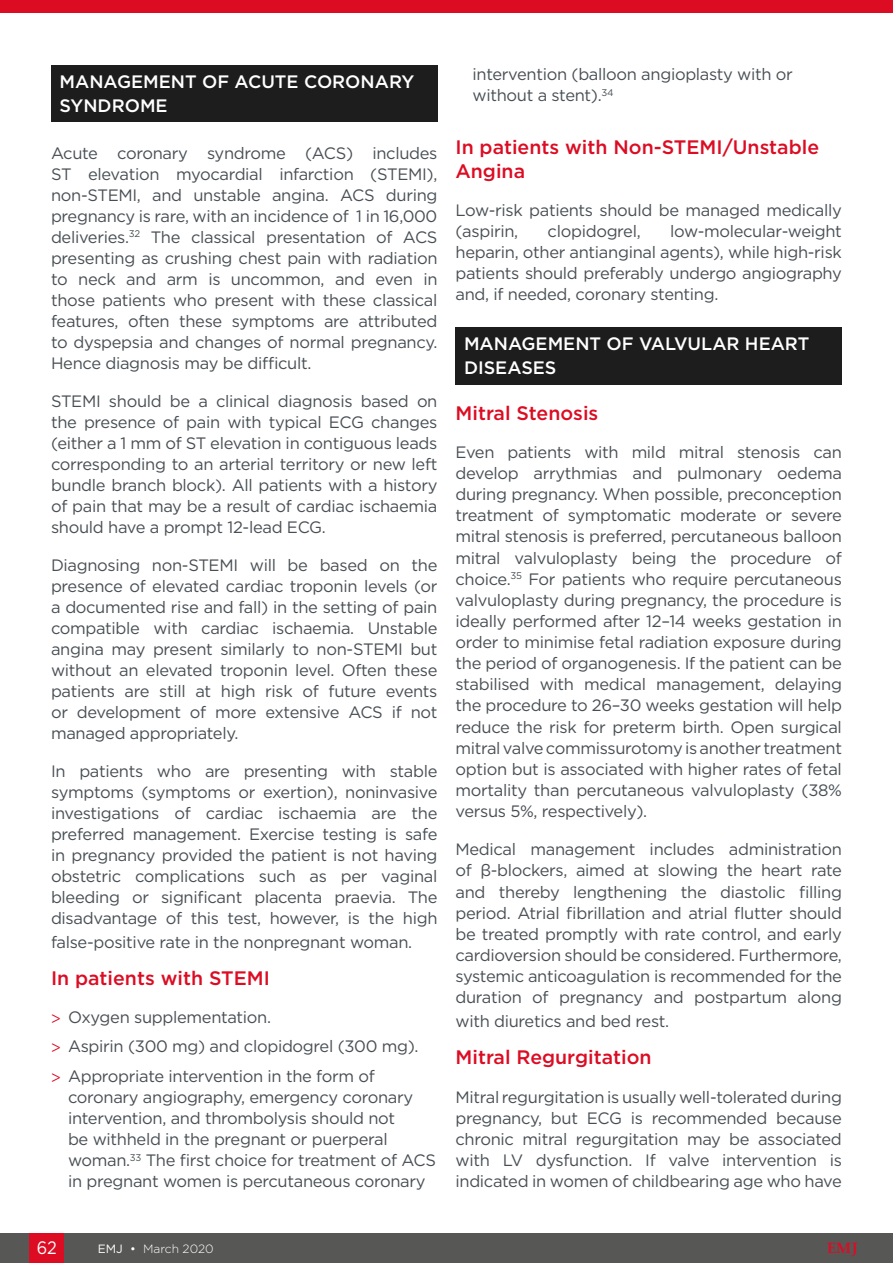
<style>
.page{position:relative;width:893px;height:1263px;background:#fff}
.page>*{position:absolute;margin:0;border:0;box-sizing:border-box;transform-origin:0 0}
.H2__Heading_2{font:500 19.5px/24.2px "Gotham";color:#dc0c23}
.H1__Heading_1{font:500 18px/24px "Gotham";color:#fff}
.t1{font:18px "Gotham";color:#fff;scale:.9 1}
.Body_Text{font:16.5px/21px "Gotham";letter-spacing:-.02em;color:#484f54;text-align:justify}
.t2{font:700 15px "Palatino Linotype";color:#dc0c23}
.t3{font:300 12px "Gotham";color:#fff}
.s1{font-family:"Myriad Pro";color:#dc0c23}
.s2{font-weight:400}
</style>
<div class="page">
<div style="left:0;top:1233px;width:893px;height:30px;background:#575756"></div>
<div style="left:30px;top:1233px;width:34px;height:30px;background:#dc0c23"></div>
<div style="left:0;top:0;width:893px;height:13px;background:#dc0c23"></div>
<div style="left:51px;top:65px;width:386px;height:57px;background:#1d1d1d"></div>
<div style="left:455px;top:327px;width:387px;height:57px;background:#1d1d1d"></div>
<p class="H1__Heading_1" style="left:60px;top:70px;width:356px">MANAGEMENT OF ACUTE CORONARY<br>SYNDROME</p>
<p class="Body_Text" style="left:51px;top:142px;width:388px">Acute coronary syndrome (ACS) includes ST elevation myocardial infarction (STEMI), non-STEMI, and unstable angina. ACS during pregnancy is rare, with an incidence of 1 in 16,000 deliveries.<sup>32</sup> The classical presentation of ACS presenting as crushing chest pain with radiation to neck and arm is uncommon, and even in those patients who present with these classical features, often these symptoms are attributed to dyspepsia and changes of normal pregnancy.<br>Hence diagnosis may be difficult.</p>
<p class="Body_Text" style="left:51px;top:390px;width:388px">STEMI should be a clinical diagnosis based on the presence of pain with typical ECG changes (either a 1 mm of ST elevation in contiguous leads corresponding to an arterial territory or new left bundle branch block). All patients with a history of pain that may be a result of cardiac ischaemia should have a prompt 12-lead ECG.</p>
<p class="Body_Text" style="left:51px;top:554px;width:388px">Diagnosing non-STEMI will be based on the presence of elevated cardiac troponin levels (or a documented rise and fall) in the setting of pain compatible with cardiac ischaemia. Unstable angina may present similarly to non-STEMI but without an elevated troponin level. Often these patients are still at high risk of future events or development of more extensive ACS if not managed appropriately.</p>
<p class="Body_Text" style="left:51px;top:760px;width:388px">In patients who are presenting with stable symptoms (symptoms or exertion), noninvasive investigations of cardiac ischaemia are the preferred management. Exercise testing is safe in pregnancy provided the patient is not having obstetric complications such as per vaginal bleeding or significant placenta praevia. The disadvantage of this test, however, is the high</p>
<p class="Body_Text" style="left:51px;top:931px;width:363px">false-positive rate in the nonpregnant woman.</p>
<p class="H2__Heading_2" style="left:51px;top:966px;width:220px">In patients with STEMI</p>
<p class="Body_Text" style="left:51px;top:1006px;width:222px"><span class="s1">&gt;</span> Oxygen supplementation.</p>
<p class="Body_Text" style="left:51px;top:1036px;width:369px"><span class="s1">&gt;</span> Aspirin (300 mg) and clopidogrel (300 mg).</p>
<p class="Body_Text" style="left:68px;top:1065px;width:369px;text-align:left;text-indent:-17px"><span class="s1">&gt;</span> Appropriate intervention in the form of coronary angiography, emergency coronary intervention, and thrombolysis should not<br>be withheld in the pregnant or puerperal woman.<sup>33</sup> The first choice for treatment of ACS in pregnant women is percutaneous coronary</p>
<p class="Body_Text" style="left:472px;top:63px;width:322px">intervention (balloon angioplasty with or without a stent).<sup>34</sup></p>
<p class="H2__Heading_2" style="left:455px;top:134px;width:365px">In patients with Non-STEMI/Unstable<br>Angina</p>
<p class="Body_Text" style="left:455px;top:199px;width:388px">Low-risk patients should be managed medically (aspirin,</p>
<p class="Body_Text" style="left:455px;top:220px;width:388px;text-indent:215px">low-molecular-weight heparin, other antianginal agents), while high-risk patients should preferably undergo angiography and, if needed, coronary stenting.</p>
<p class="H1__Heading_1" style="left:464px;top:331px;width:347px">MANAGEMENT OF VALVULAR HEART<br>DISEASES</p>
<p class="H2__Heading_2" style="left:455px;top:400px;width:144px">Mitral Stenosis</p>
<p class="Body_Text" style="left:455px;top:441px;width:388px">Even patients with mild mitral stenosis can develop arrythmias and pulmonary oedema during pregnancy. When possible, preconception treatment of symptomatic moderate or severe mitral stenosis is preferred, percutaneous balloon mitral valvuloplasty being the procedure of choice.<sup>35</sup> For patients who require percutaneous valvuloplasty during pregnancy, the procedure is ideally performed after 12–14 weeks gestation in order to minimise fetal radiation exposure during the period of organogenesis. If the patient can be stabilised with medical management, delaying the procedure to 26–30 weeks gestation will help reduce the risk for preterm birth. Open surgical mitral valve commissurotomy is another treatment option but is associated with higher rates of fetal mortality than percutaneous valvuloplasty (38% versus 5%, respectively).</p>
<p class="Body_Text" style="left:455px;top:838px;width:388px">Medical management includes administration of β-blockers, aimed at slowing the heart rate and thereby lengthening the diastolic filling period. Atrial fibrillation and atrial flutter should be treated promptly with rate control, and early cardioversion should be considered. Furthermore, systemic anticoagulation is recommended for the duration of pregnancy and postpartum along</p>
<p class="Body_Text" style="left:455px;top:1011px;width:215px">with diuretics and bed rest.</p>
<p class="H2__Heading_2" style="left:455px;top:1045px;width:198px">Mitral Regurgitation</p>
<p class="Body_Text" style="left:455px;top:1086px;width:388px">Mitral regurgitation is usually well-tolerated during pregnancy, but ECG is recommended because chronic mitral regurgitation may be associated with LV dysfunction. If valve intervention is indicated in women of childbearing age who have</p>
<p class="Body_Text" style="left:548px;top:220px;width:95px">clopidogrel,</p>
<p class="t1" style="left:37px;top:1236px;width:24px">62</p>
<p class="t3" style="left:98px;top:1241px;width:117px"><span class="s2">EMJ •</span> March 2020</p>
<p class="t2" style="left:827px;top:1238px;width:32px">EMJ</p>
</div>
